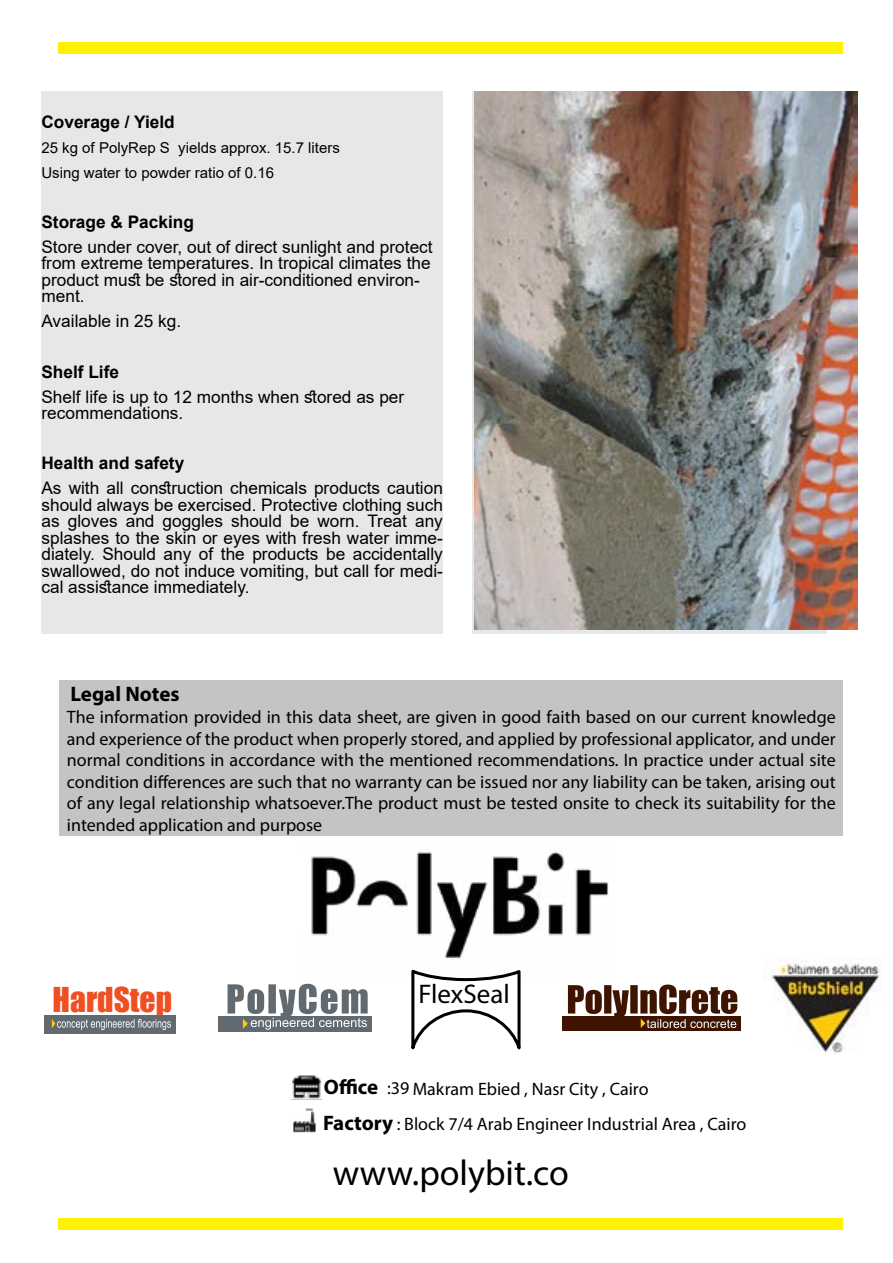
<style>
.page{position:relative;width:893px;height:1263px;background:#fff}
.page>*{position:absolute;margin:0;border:0;box-sizing:border-box;transform-origin:0 0}
.t1{font:36px "Myriad Pro";color:#000}
.t2{font:31.5px "Impact";color:#f04e23}
.t3{font:27px "Myriad Pro";color:#000}
.t4{font:700 21px/35.8px "Myriad Pro";color:#000}
.t5{font:18px/21.6px "Myriad Pro";color:#000;text-align:justify}
.t6{font:17.25px/16.5px "Arial";color:#000}
.t7{font:700 17.25px "Arial";color:#000}
.t8{font:15px/25px "Arial";color:#000}
</style>
<div class="page">
<div style="left:41px;top:91px;width:402px;height:543px;background:#e6e7e8"></div>
<img style="left:474px;top:91px;width:383px;height:538px">
<img style="left:763px;top:958px;width:117px;height:95px">
<div style="left:59px;top:1219px;width:784px;height:11px;background:#fff200"></div>
<div style="left:59px;top:43px;width:784px;height:11px;background:#fff200"></div>
<div style="left:59px;top:680px;width:784px;height:156px;background:#c3c4c5"></div>
<div style="left:44px;top:1015px;width:132px;height:19px;background:#606a70"></div>
<svg style="left:52px;top:1019px;width:119px;height:11px"></svg>
<div style="left:218px;top:1016px;width:153px;height:15px;background:#606a70"></div>
<svg style="left:228px;top:984px;width:140px;height:46px"></svg>
<div style="left:562px;top:1016px;width:179px;height:15px;background:#3e1300"></div>
<svg style="left:568px;top:984px;width:169px;height:44px"></svg>
<img style="left:292px;top:1075px;width:29px;height:24px">
<img style="left:293px;top:1108px;width:23px;height:24px">
<svg style="left:411px;top:980px;width:110px;height:70px"></svg>
<img style="left:311px;top:851px;width:298px;height:129px">
<p class="t7" style="left:41px;top:110px;width:135px">Coverage / Yield</p>
<p class="t8" style="left:41px;top:135px;width:300px">25 kg of PolyRep S yields approx. 15.7 liters<br>Using water to powder ratio of 0.16</p>
<p class="t7" style="left:41px;top:210px;width:154px">Storage &amp; Packing</p>
<p class="t6" style="left:41px;top:238px;width:393px">Store under cover, out of direct sunlight and protect from extreme temperatures. In tropical climates the product must be stored in air-conditioned environ&shy;ment.</p>
<p class="t6" style="left:41px;top:313px;width:141px">Available in 25 kg.</p>
<p class="t7" style="left:41px;top:359px;width:79px">Shelf Life</p>
<p class="t6" style="left:41px;top:388px;width:364px">Shelf life is up to 12 months when stored as per recommendations.</p>
<p class="t7" style="left:41px;top:451px;width:144px">Health and safety</p>
<p class="t6" style="left:41px;top:480px;width:403px;text-align:justify">As with all construction chemicals products caution should always be exercised. Protective clothing such as gloves and goggles should be worn. Treat any splashes to the skin or eyes with fresh water imme&shy;diately. Should any of the products be accidentally swallowed, do not induce vomiting, but call for medi&shy;cal assistance immediately.</p>
<p class="t4" style="left:70px;top:675px;width:111px">Legal Notes</p>
<p class="t5" style="left:67px;top:706px;width:770px">The information provided in this data sheet, are given in good faith based on our current knowledge and experience of the product when properly stored, and applied by professional applicator, and under normal conditions in accordance with the mentioned recommendations. In practice under actual site condition differences are such that no warranty can be issued nor any liability can be taken, arising out of any legal relationship whatsoever.The product must be tested onsite to check its suitability for the intended application and purpose</p>
<h2 class="t2" style="left:53px;top:975px;width:121px">HardStep</h2>
<h3 class="t3" style="left:418px;top:978px;width:93px">FlexSeal</h3>
<p class="t4" style="left:323px;top:1068px;width:72px">Office<br>Factory</p>
<p class="t5" style="left:387px;top:1078px;width:263px">:39 Makram Ebied , Nasr City , Cairo</p>
<p class="t5" style="left:397px;top:1113px;width:351px">: Block 7/4 Arab Engineer Industrial Area , Cairo</p>
<h1 class="t1" style="left:333px;top:1151px;width:237px">www.polybit.co</h1>
</div>
